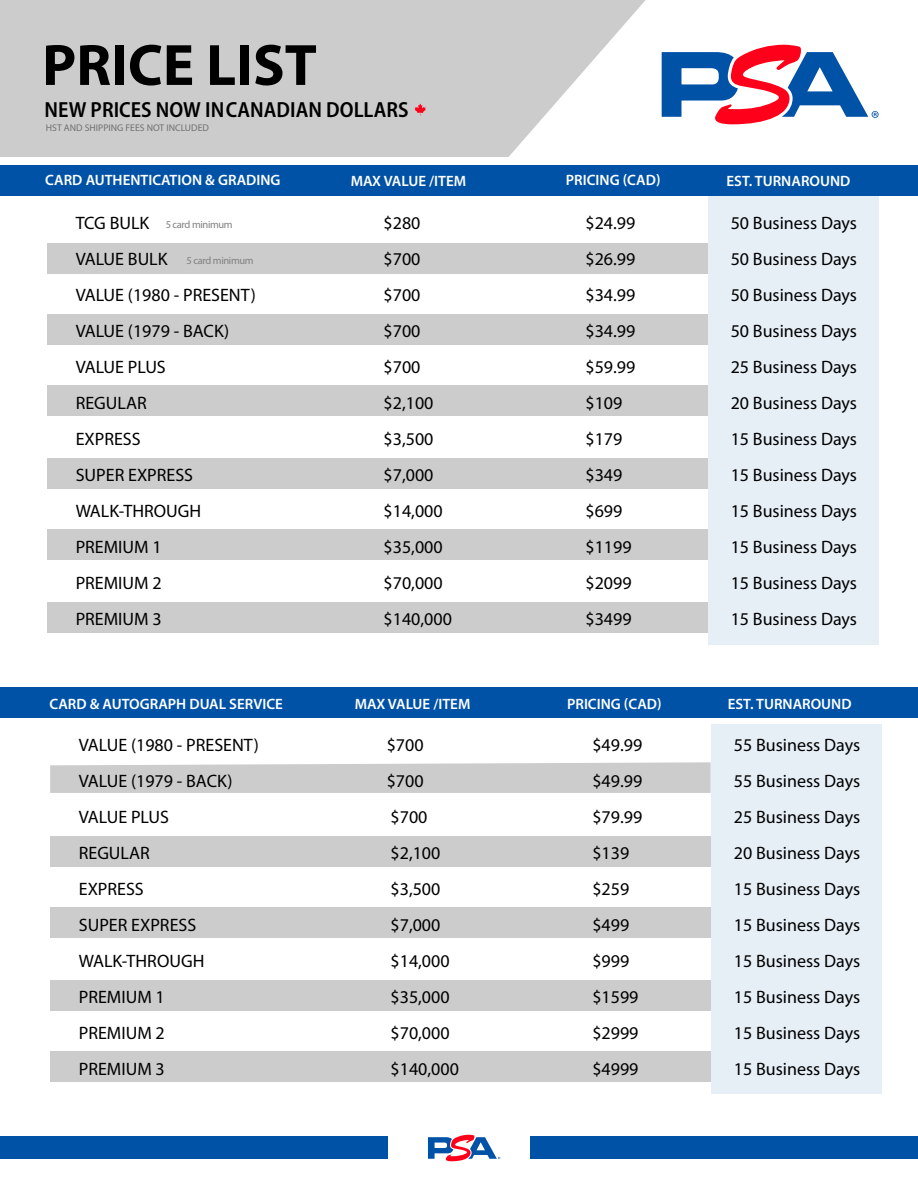
<style>
.page{position:relative;width:918px;height:1188px;background:#fff}
.page>*{position:absolute;margin:0;border:0;box-sizing:border-box;transform-origin:0 0}
.t1{font:700 58.8px "Myriad Pro";color:#000}
.t2{font:600 semi-condensed 21.9px "Myriad Pro";color:#000}
.t3{font:18px/36px "Myriad Pro";color:#000}
.t4{font:600 15px "Myriad Pro";color:#fff}
.t5{font:10.5px "Myriad Pro";letter-spacing:-.035em;color:#808080}
.t6{font:9.75px "Myriad Pro";color:rgb(64 64 64/.66)}
</style>
<div class="page">
<div style="left:0;top:687px;width:918px;height:31px;background:#0052a7"></div>
<div style="left:50px;top:1052px;width:661px;height:30px;background:#ccc"></div>
<div style="left:711px;top:724px;width:171px;height:370px;background:#e6eef6"></div>
<div style="left:50px;top:836px;width:661px;height:30px;background:#ccc"></div>
<div style="left:50px;top:908px;width:661px;height:30px;background:#ccc"></div>
<div style="left:50px;top:980px;width:661px;height:30px;background:#ccc"></div>
<svg style="left:50px;top:762px;width:661px;height:31px"></svg>
<div style="left:0;top:0;width:918px;height:157px;background:#ccc"></div>
<svg style="left:509px;top:0;width:409px;height:157px;fill:#fff"></svg>
<svg style="left:662px;top:45px;width:217px;height:79px"></svg>
<div style="left:47px;top:602px;width:661px;height:31px;background:#ccc"></div>
<div style="left:0;top:165px;width:918px;height:31px;background:#0052a7"></div>
<div style="left:47px;top:529px;width:661px;height:31px;background:#ccc"></div>
<div style="left:708px;top:196px;width:171px;height:449px;background:#e6eef6"></div>
<div style="left:47px;top:314px;width:661px;height:30px;background:#ccc"></div>
<div style="left:47px;top:386px;width:661px;height:30px;background:#ccc"></div>
<div style="left:47px;top:458px;width:661px;height:30px;background:#ccc"></div>
<div style="left:47px;top:243px;width:661px;height:31px;background:#ccc"></div>
<svg style="left:415px;top:104px;width:11px;height:12px"></svg>
<svg style="left:428px;top:1135px;width:72px;height:26px"></svg>
<div style="left:0;top:1136px;width:387px;height:23px;background:#0052a7"></div>
<div style="left:531px;top:1136px;width:387px;height:23px;background:#0052a7"></div>
<h1 class="t1" style="left:42px;top:27px;width:276px">PRICE LIST</h1>
<p class="t6" style="left:46px;top:121px;width:164px">HST AND SHIPPING FEES NOT INCLUDED</p>
<p class="t2" style="left:45px;top:96px;width:365px">NEW PRICES NOW IN CANADIAN DOLLARS</p>
<p class="t4" style="left:45px;top:171px;width:237px">CARD AUTHENTICATION &amp; GRADING</p>
<p class="t4" style="left:351px;top:171px;width:117px">MAX VALUE /ITEM</p>
<p class="t4" style="left:566px;top:171px;width:96px">PRICING (CAD)</p>
<p class="t4" style="left:727px;top:171px;width:125px">EST. TURNAROUND</p>
<p class="t3" style="left:76px;top:204px;width:182px">TCG BULK<br>VALUE BULK<br>VALUE (1980 - PRESENT)<br>VALUE (1979 - BACK)<br>VALUE PLUS<br>REGULAR<br>EXPRESS<br>SUPER EXPRESS<br>WALK-THROUGH<br>PREMIUM 1<br>PREMIUM 2<br>PREMIUM 3</p>
<p class="t3" style="left:384px;top:204px;width:70px">$280 $700 $700 $700 $700 $2,100 $3,500 $7,000 $14,000 $35,000 $70,000 $140,000</p>
<p class="t3" style="left:585px;top:204px;width:51px">$24.99 $26.99 $34.99 $34.99 $59.99 $109 $179 $349 $699 $1199 $2099 $3499</p>
<p class="t3" style="left:731px;top:204px;width:128px;text-align:justify">50 Business Days 50 Business Days 50 Business Days 50 Business Days 25 Business Days 20 Business Days 15 Business Days 15 Business Days 15 Business Days 15 Business Days 15 Business Days 15 Business Days</p>
<p class="t5" style="left:166px;top:218px;width:69px">5 card minimum</p>
<p class="t5" style="left:187px;top:254px;width:69px">5 card minimum</p>
<p class="t4" style="left:50px;top:694px;width:235px">CARD &amp; AUTOGRAPH DUAL SERVICE</p>
<p class="t4" style="left:355px;top:695px;width:117px">MAX VALUE /ITEM</p>
<p class="t4" style="left:567px;top:694px;width:96px">PRICING (CAD)</p>
<p class="t4" style="left:728px;top:695px;width:125px">EST. TURNAROUND</p>
<p class="t3" style="left:79px;top:727px;width:182px">VALUE (1980 - PRESENT)<br>VALUE (1979 - BACK)<br>VALUE PLUS<br>REGULAR<br>EXPRESS<br>SUPER EXPRESS<br>WALK-THROUGH<br>PREMIUM 1<br>PREMIUM 2<br>PREMIUM 3</p>
<p class="t3" style="left:387px;top:727px;width:74px">$700 $700 $700 $2,100 $3,500 $7,000 $14,000 $35,000 $70,000 $140,000</p>
<p class="t3" style="left:592px;top:727px;width:51px">$49.99 $49.99 $79.99 $139 $259 $499 $999 $1599 $2999 $4999</p>
<p class="t3" style="left:734px;top:727px;width:128px;text-align:justify">55 Business Days 55 Business Days 25 Business Days 20 Business Days 15 Business Days 15 Business Days 15 Business Days 15 Business Days 15 Business Days 15 Business Days</p>
</div>
